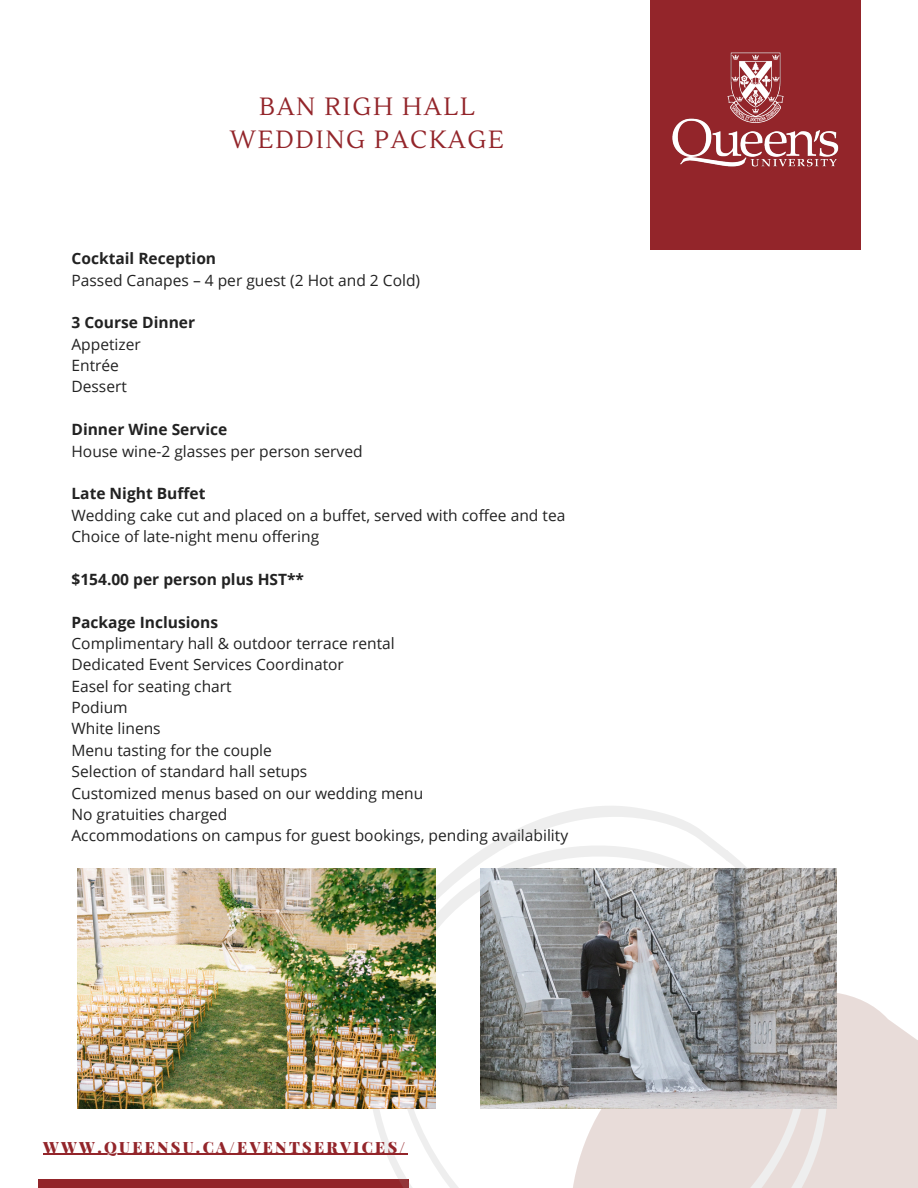
<style>
.page{position:relative;width:918px;height:1188px;background:#fff}
.page>*{position:absolute;margin:0;border:0;box-sizing:border-box;transform-origin:0 0}
.t1{font:24.9px/32.7px "Lustria";letter-spacing:.07em;color:#93252a;text-align:center}
.t2{font:15.6px "Open Sans";color:#222}
.t3{font:700 15.6px "Open Sans";color:#222}
.t4{font:900 15.6px "Playfair Display";letter-spacing:.15em;color:#93252a}
</style>
<div class="page">
<div style="left:651px;top:0;width:209px;height:249px;background:#93252a"></div>
<img style="left:650px;top:30px;width:189px;height:159px">
<div style="left:39px;top:1179px;width:370px;height:9px;background:#93252a"></div>
<svg style="left:834px;top:959px;width:84px;height:229px;fill:#e8dcd9"></svg>
<svg style="left:367px;top:806px;width:467px;height:382px"></svg>
<svg style="left:383px;top:837px;width:434px;height:351px"></svg>
<hr style="left:43px;top:1154px;width:365px;height:1px;background:#93252a">
<img style="left:77px;top:868px;width:359px;height:240px">
<img style="left:481px;top:868px;width:355px;height:240px">
<p class="t1" style="left:230px;top:91px;width:276px">BAN RIGH HALL<br>WEDDING PACKAGE</p>
<p class="t3" style="left:71px;top:248px;width:146px">Cocktail Reception</p>
<h1 class="t2" style="left:71px;top:269px;width:350px">Passed Canapes – 4 per guest (2 Hot and 2 Cold)</h1>
<p class="t3" style="left:71px;top:312px;width:125px">3 Course Dinner</p>
<p class="t2" style="left:71px;top:333px;width:71px">Appetizer</p>
<p class="t2" style="left:71px;top:354px;width:49px">Entrée</p>
<p class="t2" style="left:71px;top:376px;width:57px">Dessert</p>
<p class="t3" style="left:71px;top:419px;width:157px">Dinner Wine Service</p>
<p class="t2" style="left:71px;top:440px;width:293px">House wine-2 glasses per person served</p>
<p class="t3" style="left:71px;top:483px;width:136px">Late Night Buffet</p>
<p class="t2" style="left:71px;top:504px;width:495px">Wedding cake cut and placed on a buffet, served with coffee and tea</p>
<p class="t2" style="left:71px;top:525px;width:249px">Choice of late-night menu offering</p>
<p class="t3" style="left:71px;top:568px;width:234px">$154.00 per person plus HST**</p>
<p class="t3" style="left:71px;top:611px;width:148px">Package Inclusions</p>
<h3 class="t2" style="left:71px;top:632px;width:325px">Complimentary hall &amp; outdoor terrace rental</h3>
<p class="t2" style="left:71px;top:654px;width:274px">Dedicated Event Services Coordinator</p>
<p class="t2" style="left:71px;top:675px;width:162px">Easel for seating chart</p>
<p class="t2" style="left:71px;top:696px;width:58px">Podium</p>
<p class="t2" style="left:71px;top:718px;width:91px">White linens</p>
<p class="t2" style="left:71px;top:739px;width:202px">Menu tasting for the couple</p>
<p class="t2" style="left:71px;top:761px;width:237px">Selection of standard hall setups</p>
<p class="t2" style="left:71px;top:782px;width:353px">Customized menus based on our wedding menu</p>
<p class="t2" style="left:71px;top:803px;width:158px">No gratuities charged</p>
<p class="t2" style="left:71px;top:825px;width:498px">Accommodations on campus for guest bookings, pending availability</p>
<p class="t4" style="left:43px;top:1136px;width:364px">WWW.QUEENSU.CA/EVENTSERVICES/</p>
</div>
